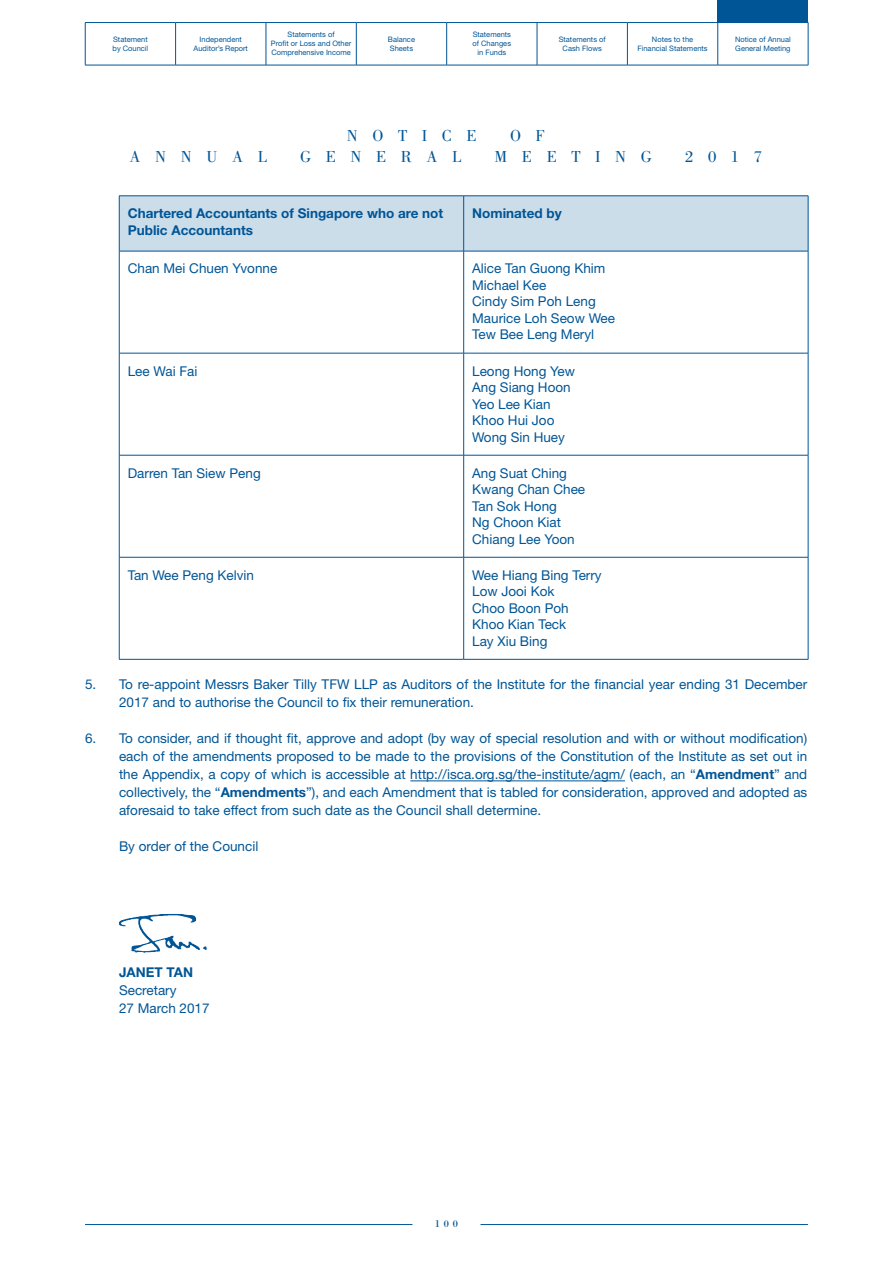
<style>
.page{position:relative;width:893px;height:1263px;background:#fff}
.page>*{position:absolute;margin:0;border:0;box-sizing:border-box;transform-origin:0 0}
.t1{font:16.5px "Bodoni Std";letter-spacing:.885em;color:#005596}
.t2{font:13.5px/16.5px "Helvetica Neue LT Std";color:#005596}
.t3{font:700 13.5px/16.5px "Helvetica Neue LT Std";color:#005596}
.t4{font:10.5px "Bodoni Std";color:#005596}
.t5{font:7.5px/9px "Helvetica Neue LT Std";color:#005596;text-align:center}
.s1{font-weight:700}
</style>
<div class="page">
<hr style="left:85px;top:1224px;width:327px;height:1px;background:#005596">
<hr style="left:480px;top:1224px;width:328px;height:1px;background:#005596">
<div style="left:718px;top:0;width:90px;height:23px;background:#005596"></div>
<hr style="left:85px;top:65px;width:91px;height:1px;background:#005596">
<hr style="left:176px;top:65px;width:90px;height:1px;background:#005596">
<hr style="left:266px;top:65px;width:90px;height:1px;background:#005596">
<hr style="left:356px;top:65px;width:91px;height:1px;background:#005596">
<hr style="left:447px;top:65px;width:90px;height:1px;background:#005596">
<hr style="left:537px;top:65px;width:90px;height:1px;background:#005596">
<hr style="left:718px;top:65px;width:90px;height:1px;background:#005596">
<hr style="left:85px;top:23px;width:1px;height:42px;background:#005596">
<hr style="left:176px;top:22px;width:90px;height:1px;background:#005596">
<hr style="left:175px;top:23px;width:1px;height:42px;background:#005596">
<hr style="left:266px;top:22px;width:90px;height:1px;background:#005596">
<hr style="left:266px;top:23px;width:1px;height:42px;background:#005596">
<hr style="left:356px;top:22px;width:91px;height:1px;background:#005596">
<hr style="left:356px;top:23px;width:1px;height:42px;background:#005596">
<hr style="left:447px;top:22px;width:90px;height:1px;background:#005596">
<hr style="left:446px;top:23px;width:1px;height:42px;background:#005596">
<hr style="left:537px;top:22px;width:90px;height:1px;background:#005596">
<hr style="left:537px;top:23px;width:1px;height:42px;background:#005596">
<hr style="left:808px;top:23px;width:1px;height:42px;background:#005596">
<hr style="left:85px;top:22px;width:91px;height:1px;background:#005596">
<hr style="left:627px;top:23px;width:1px;height:42px;background:#005596">
<hr style="left:627px;top:22px;width:91px;height:1px;background:#005596">
<hr style="left:717px;top:23px;width:1px;height:42px;background:#005596">
<hr style="left:627px;top:65px;width:91px;height:1px;background:#005596">
<hr style="left:410px;top:780px;width:215px;height:1px;background:#005596">
<div style="left:120px;top:197px;width:688px;height:54px;background:#ccddea"></div>
<hr style="left:119px;top:196px;width:345px;height:1px;background:#005596">
<hr style="left:119px;top:196px;width:1px;height:55px;background:#005596">
<hr style="left:464px;top:196px;width:344px;height:1px;background:#005596">
<hr style="left:463px;top:196px;width:1px;height:55px;background:#005596">
<hr style="left:808px;top:196px;width:1px;height:55px;background:#005596">
<hr style="left:119px;top:251px;width:345px;height:1px;background:#005596">
<hr style="left:119px;top:251px;width:1px;height:102px;background:#005596">
<hr style="left:464px;top:251px;width:344px;height:1px;background:#005596">
<hr style="left:463px;top:251px;width:1px;height:102px;background:#005596">
<hr style="left:808px;top:251px;width:1px;height:102px;background:#005596">
<hr style="left:119px;top:353px;width:345px;height:1px;background:#005596">
<hr style="left:119px;top:353px;width:1px;height:102px;background:#005596">
<hr style="left:464px;top:353px;width:344px;height:1px;background:#005596">
<hr style="left:463px;top:353px;width:1px;height:102px;background:#005596">
<hr style="left:808px;top:353px;width:1px;height:102px;background:#005596">
<hr style="left:119px;top:455px;width:345px;height:1px;background:#005596">
<hr style="left:119px;top:455px;width:1px;height:102px;background:#005596">
<hr style="left:464px;top:455px;width:344px;height:1px;background:#005596">
<hr style="left:463px;top:455px;width:1px;height:102px;background:#005596">
<hr style="left:808px;top:455px;width:1px;height:102px;background:#005596">
<hr style="left:119px;top:557px;width:345px;height:1px;background:#005596">
<hr style="left:119px;top:557px;width:1px;height:102px;background:#005596">
<hr style="left:464px;top:557px;width:344px;height:1px;background:#005596">
<hr style="left:463px;top:557px;width:1px;height:102px;background:#005596">
<hr style="left:808px;top:557px;width:1px;height:102px;background:#005596">
<hr style="left:119px;top:659px;width:345px;height:1px;background:#005596">
<hr style="left:464px;top:659px;width:344px;height:1px;background:#005596">
<img style="left:119px;top:913px;width:88px;height:40px">
<p class="t5" style="left:113px;top:35px;width:37px;text-align:left">Statement by Council</p>
<p class="t5" style="left:194px;top:35px;width:56px">Independent<br>Auditor’s Report</p>
<p class="t5" style="left:271px;top:30px;width:82px">Statements of<br>Profit or Loss and Other<br>Comprehensive Income</p>
<p class="t5" style="left:388px;top:35px;width:29px;text-align:left">Balance<br>Sheets</p>
<p class="t5" style="left:473px;top:30px;width:40px">Statements of Changes in Funds</p>
<p class="t5" style="left:559px;top:35px;width:48px">Statements of<br>Cash Flows</p>
<p class="t5" style="left:637px;top:35px;width:72px">Notes to the<br>Financial Statements</p>
<p class="t5" style="left:735px;top:35px;width:57px;text-align:left">Notice of Annual<br>General Meeting</p>
<p class="t1" style="left:347px;top:126px;width:131px">NOTICE</p>
<p class="t1" style="left:510px;top:126px;width:36px">O F</p>
<p class="t1" style="left:130px;top:147px;width:139px">ANNUAL</p>
<p class="t1" style="left:300px;top:147px;width:162px">GENERAL</p>
<p class="t1" style="left:495px;top:147px;width:159px">MEETING</p>
<p class="t1" style="left:685px;top:147px;width:78px">2017</p>
<p class="t3" style="left:128px;top:205px;width:317px">Chartered Accountants of Singapore who are not<br>Public Accountants</p>
<p class="t3" style="left:472px;top:205px;width:91px">Nominated by</p>
<p class="t2" style="left:128px;top:260px;width:151px">Chan Mei Chuen Yvonne</p>
<p class="t2" style="left:472px;top:260px;width:144px">Alice Tan Guong Khim<br>Michael Kee<br>Cindy Sim Poh Leng<br>Maurice Loh Seow Wee<br>Tew Bee Leng Meryl</p>
<p class="t2" style="left:128px;top:362px;width:71px">Lee Wai Fai</p>
<p class="t2" style="left:472px;top:362px;width:104px">Leong Hong Yew<br>Ang Siang Hoon<br>Yeo Lee Kian<br>Khoo Hui Joo<br>Wong Sin Huey</p>
<p class="t2" style="left:128px;top:464px;width:135px">Darren Tan Siew Peng</p>
<p class="t2" style="left:472px;top:464px;width:115px">Ang Suat Ching<br>Kwang Chan Chee<br>Tan Sok Hong<br>Ng Choon Kiat<br>Chiang Lee Yoon</p>
<p class="t2" style="left:128px;top:566px;width:128px">Tan Wee Peng Kelvin</p>
<p class="t2" style="left:472px;top:566px;width:131px">Wee Hiang Bing Terry<br>Low Jooi Kok<br>Choo Boon Poh<br>Khoo Kian Teck<br>Lay Xiu Bing</p>
<p class="t2" style="left:119px;top:675px;width:690px;line-height:18px;text-indent:-34px">5. To re-appoint Messrs Baker Tilly TFW LLP as Auditors of the Institute for the financial year ending 31 December<br>2017 and to authorise the Council to fix their remuneration.</p>
<p class="t2" style="left:119px;top:729px;width:690px;line-height:18px;text-align:justify;text-indent:-34px">6. To consider, and if thought fit, approve and adopt (by way of special resolution and with or without modification) each of the amendments proposed to be made to the provisions of the Constitution of the Institute as set out in the Appendix, a copy of which is accessible at http://isca.org.sg/the-institute/agm/ (each, an “<span class="s1">Amendment</span>” and collectively, the “<span class="s1">Amendments</span>”), and each Amendment that is tabled for consideration, approved and adopted as aforesaid to take effect from such date as the Council shall determine.</p>
<p class="t2" style="left:119px;top:838px;width:141px">By order of the Council</p>
<p class="t3" style="left:119px;top:964px;width:76px">JANET TAN</p>
<p class="t2" style="left:119px;top:981px;width:92px;line-height:18px">Secretary<br>27 March 2017</p>
<p class="t4" style="left:435px;top:1217px;width:25px">100</p>
</div>
